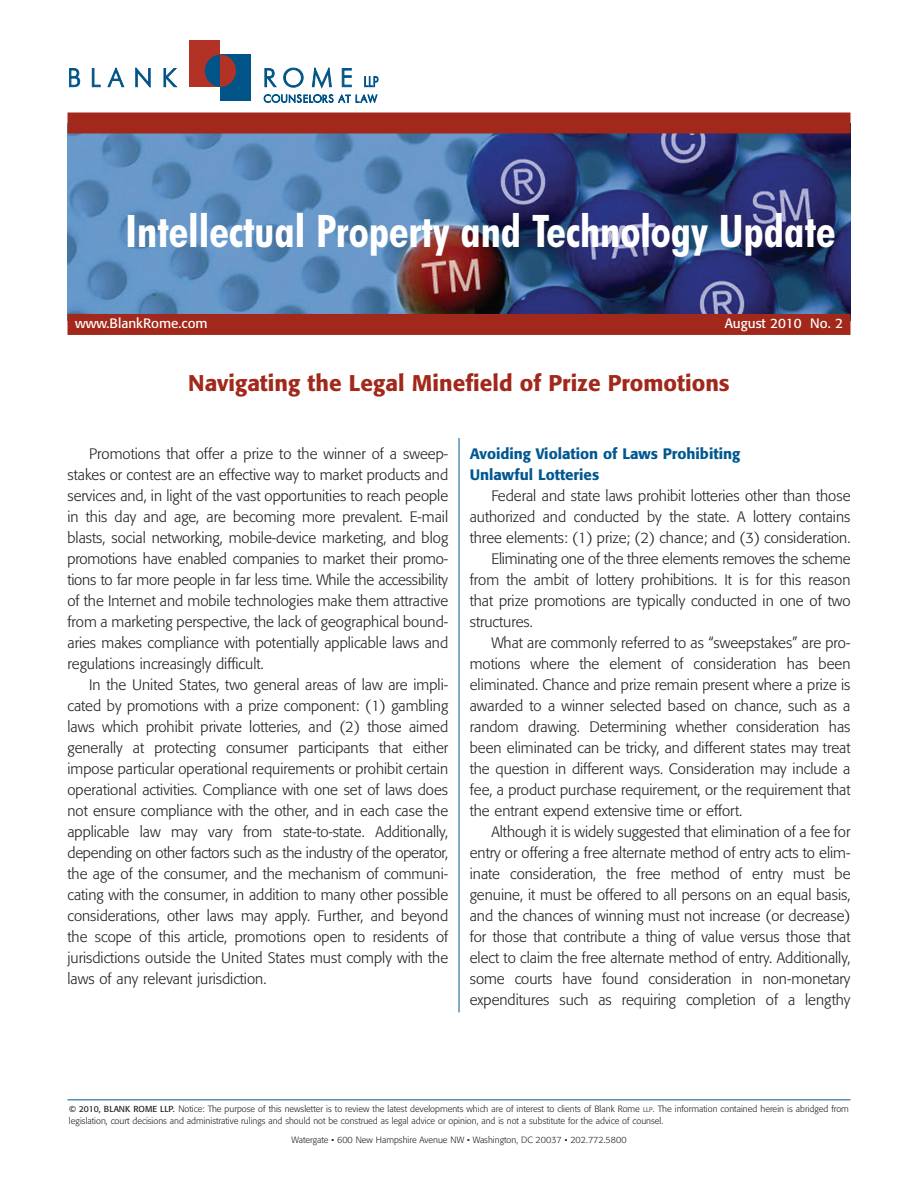
<style>
.page{position:relative;width:918px;height:1188px;background:#fff}
.page>*{position:absolute;margin:0;border:0;box-sizing:border-box;transform-origin:0 0}
.t1{font:700 condensed 45px "Futura BT";color:#fff}
.t2{font:500 22.5px "Formata";color:#a1281b}
.t3{font:300 15px/21px "Formata";color:#231f20;text-align:justify}
.t4{font:500 15px/21px "Formata";color:#005890}
.t5{font:13.5px "Formata";color:#fff}
.t6{font:300 9px/12px "Formata";color:#231f20}
.s1{font-weight:400;font-size:8.7px}
.s2{font-size:6.75px}
</style>
<div class="page">
<img style="left:68px;top:134px;width:782px;height:180px">
<svg style="left:69px;top:67px;width:108px;height:21px"></svg>
<svg style="left:265px;top:67px;width:87px;height:21px"></svg>
<svg style="left:364px;top:76px;width:14px;height:11px"></svg>
<svg style="left:264px;top:94px;width:113px;height:9px"></svg>
<div style="left:189px;top:41px;width:31px;height:46px;background:#b23326"></div>
<div style="left:220px;top:55px;width:31px;height:46px;background:#005487"></div>
<div style="left:205px;top:55px;width:31px;height:32px;background:#b23326;border-radius:50%"></div>
<svg style="left:205px;top:55px;width:15px;height:32px"></svg>
<hr style="left:459px;top:438px;width:1px;height:574px;background:#005890">
<div style="left:68px;top:112px;width:782px;height:22px;background:#a1281b"></div>
<div style="left:68px;top:314px;width:782px;height:21px;background:#a1281b"></div>
<hr style="left:68px;top:1099px;width:782px;height:1px;background:#005890">
<h1 class="t1" style="left:125px;top:213px;width:712px">Intellectual Property and Technology Update</h1>
<p class="t5" style="left:75px;top:318px;width:134px">www.BlankRome.com</p>
<p class="t5" style="left:725px;top:318px;width:120px">August 2010 No. 2</p>
<h2 class="t2" style="left:188px;top:374px;width:543px">Navigating the Legal Minefield of Prize Promotions</h2>
<p class="t3" style="left:67px;top:444px;width:382px;text-indent:22px">Promotions that offer a prize to the winner of a sweep&shy;stakes or contest are an effective way to market products and services and, in light of the vast opportunities to reach people in this day and age, are becoming more prevalent. E-mail blasts, social networking, mobile-device marketing, and blog promotions have enabled companies to market their promo&shy;tions to far more people in far less time. While the accessibility of the Internet and mobile technologies make them attractive from a marketing perspective, the lack of geographical bound&shy;aries makes compliance with potentially applicable laws and regulations increasingly difficult.</p>
<p class="t3" style="left:67px;top:675px;width:382px;text-indent:22px">In the United States, two general areas of law are impli&shy;cated by promotions with a prize component: (1) gambling laws which prohibit private lotteries, and (2) those aimed generally at protecting consumer participants that either impose particular operational requirements or prohibit certain operational activities. Compliance with one set of laws does not ensure compliance with the other, and in each case the applicable law may vary from state-to-state. Additionally, depending on other factors such as the industry of the operator, the age of the consumer, and the mechanism of communi&shy;cating with the consumer, in addition to many other possible considerations, other laws may apply. Further, and beyond the scope of this article, promotions open to residents of jurisdictions outside the United States must comply with the laws of any relevant jurisdiction.</p>
<p class="t4" style="left:470px;top:444px;width:272px">Avoiding Violation of Laws Prohibiting<br>Unlawful Lotteries</p>
<p class="t3" style="left:491px;top:486px;width:361px">Federal and state laws prohibit lotteries other than those</p>
<p class="t3" style="left:470px;top:507px;width:382px">authorized and conducted by the state. A lottery contains</p>
<p class="t3" style="left:470px;top:528px;width:382px">three elements: (1) prize; (2) chance; and (3) consideration.</p>
<p class="t3" style="left:491px;top:549px;width:361px">Eliminating one of the three elements removes the scheme</p>
<p class="t3" style="left:470px;top:570px;width:382px">from the ambit of lottery prohibitions. It is for this reason</p>
<p class="t3" style="left:470px;top:591px;width:382px">that prize promotions are typically conducted in one of two</p>
<p class="t3" style="left:470px;top:612px;width:65px">structures.</p>
<p class="t3" style="left:491px;top:633px;width:361px">What are commonly referred to as “sweepstakes” are pro-</p>
<p class="t3" style="left:470px;top:654px;width:382px">motions where the element of consideration has been</p>
<p class="t3" style="left:470px;top:675px;width:382px">eliminated. Chance and prize remain present where a prize is</p>
<p class="t3" style="left:470px;top:696px;width:382px">awarded to a winner selected based on chance, such as a</p>
<p class="t3" style="left:470px;top:717px;width:382px">random drawing. Determining whether consideration has</p>
<p class="t3" style="left:470px;top:738px;width:382px">been eliminated can be tricky, and different states may treat</p>
<p class="t3" style="left:470px;top:759px;width:382px">the question in different ways. Consideration may include a</p>
<p class="t3" style="left:470px;top:780px;width:382px">fee, a product purchase requirement, or the requirement that</p>
<p class="t3" style="left:470px;top:801px;width:274px">the entrant expend extensive time or effort.</p>
<p class="t3" style="left:491px;top:822px;width:361px">Although it is widely suggested that elimination of a fee for</p>
<p class="t3" style="left:470px;top:843px;width:382px">entry or offering a free alternate method of entry acts to elim-</p>
<p class="t3" style="left:470px;top:864px;width:382px">inate consideration, the free method of entry must be</p>
<p class="t3" style="left:470px;top:885px;width:382px">genuine, it must be offered to all persons on an equal basis,</p>
<p class="t3" style="left:470px;top:906px;width:382px">and the chances of winning must not increase (or decrease)</p>
<p class="t3" style="left:470px;top:927px;width:382px">for those that contribute a thing of value versus those that</p>
<p class="t3" style="left:470px;top:948px;width:382px">elect to claim the free alternate method of entry. Additionally,</p>
<p class="t3" style="left:470px;top:969px;width:382px">some courts have found consideration in non-monetary</p>
<p class="t3" style="left:470px;top:990px;width:382px">expenditures such as requiring completion of a lengthy</p>
<p class="t6" style="left:69px;top:1104px;width:782px"><span class="s1">© 2010, BLANK ROME LLP.</span> Notice: The purpose of this newsletter is to review the latest developments which are of interest to clients of Blank Rome <span class="s2">LLP</span>. The information contained herein is abridged from legislation, court decisions and administrative rulings and should not be construed as legal advice or opinion, and is not a substitute for the advice of counsel.</p>
<p class="t6" style="left:291px;top:1134px;width:337px">Watergate • 600 New Hampshire Avenue NW • Washington, DC 20037 • 202.772.5800</p>
</div>
